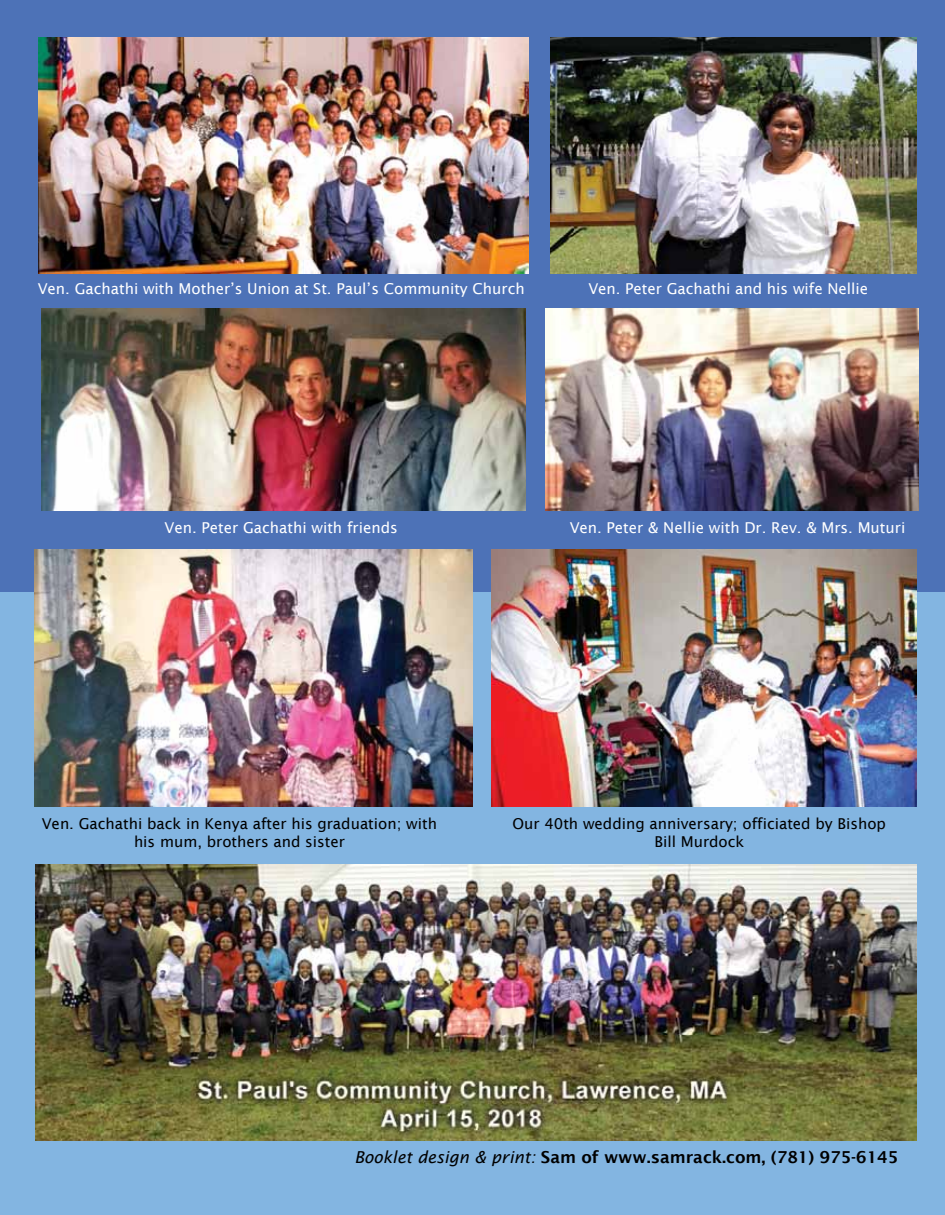
<style>
.page{position:relative;width:945px;height:1215px;background:#fff}
.page>*{position:absolute;margin:0;border:0;box-sizing:border-box;transform-origin:0 0}
.t1{font:600 16.5px "Lucida Sans";color:#000}
.t2{font:15px "Lucida Sans";color:#fff}
.t3{font:15px/18px "Lucida Sans";color:#000;text-align:center}
.s1{font-weight:400;font-style:italic}
</style>
<div class="page">
<div style="left:0;top:0;width:945px;height:599px;background:#4d72b7"></div>
<div style="left:0;top:592px;width:945px;height:623px;background:#83b5e1"></div>
<img style="left:36px;top:864px;width:881px;height:277px">
<img style="left:491px;top:550px;width:426px;height:257px">
<img style="left:551px;top:37px;width:366px;height:236px">
<img style="left:34px;top:550px;width:438px;height:257px">
<img style="left:38px;top:37px;width:490px;height:236px">
<img style="left:42px;top:309px;width:484px;height:201px">
<img style="left:546px;top:309px;width:373px;height:201px">
<p class="t2" style="left:38px;top:280px;width:488px">Ven. Gachathi with Mother’s Union at St. Paul’s Community Church</p>
<p class="t2" style="left:588px;top:280px;width:281px">Ven. Peter Gachathi and his wife Nellie</p>
<p class="t2" style="left:165px;top:519px;width:235px">Ven. Peter Gachathi with friends</p>
<p class="t2" style="left:570px;top:519px;width:337px">Ven. Peter &amp; Nellie with Dr. Rev. &amp; Mrs. Muturi</p>
<p class="t3" style="left:42px;top:815px;width:397px">Ven. Gachathi back in Kenya after his graduation; with his mum, brothers and sister</p>
<p class="t3" style="left:513px;top:815px;width:375px">Our 40th wedding anniversary; officiated by Bishop<br>Bill Murdock</p>
<p class="t1" style="left:354px;top:1148px;width:546px"><span class="s1">Booklet design &amp; print:</span> Sam of www.samrack.com, (781) 975-6145</p>
</div>
